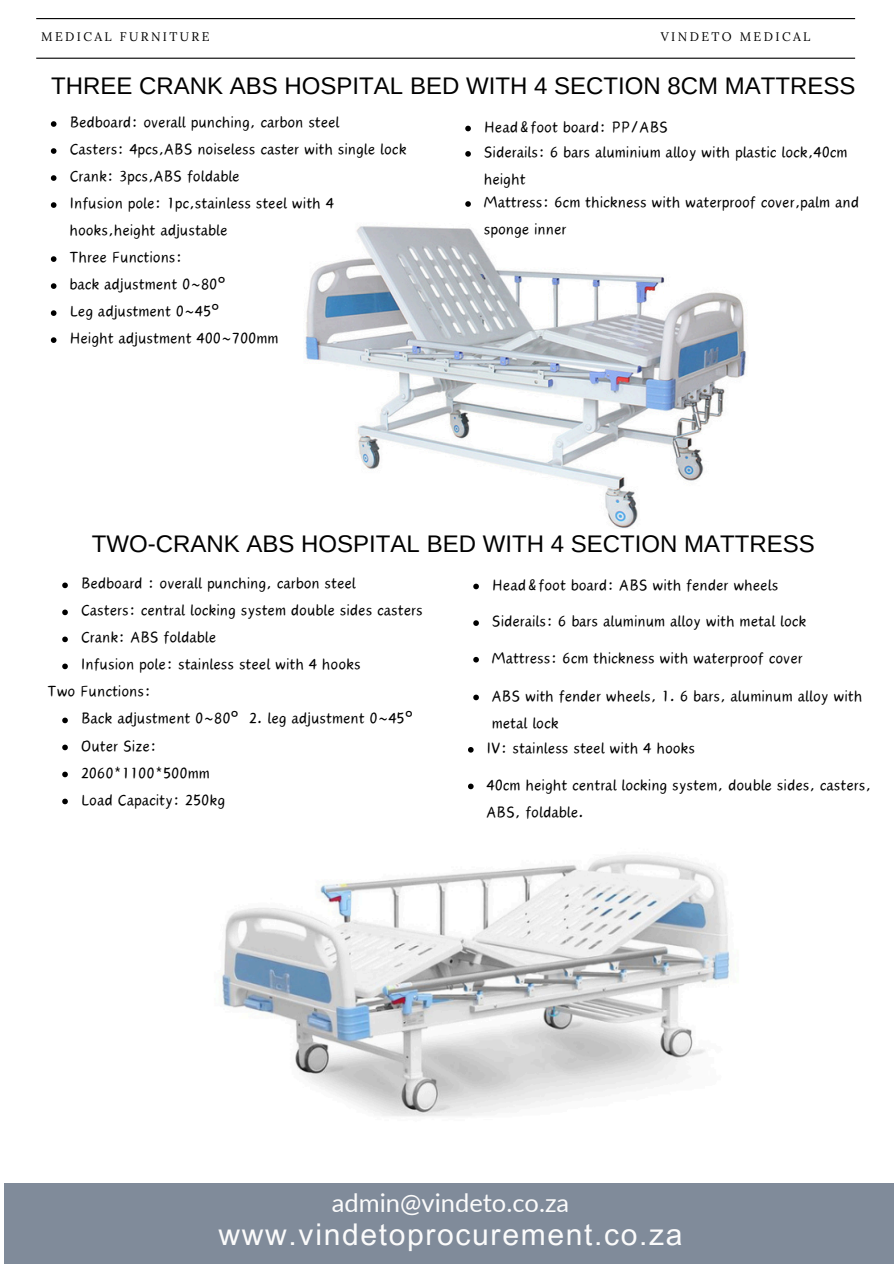
<style>
.page{position:relative;width:894px;height:1264px;background:#fff}
.page>*{position:absolute;margin:0;border:0;box-sizing:border-box;transform-origin:0 0}
.t1{font:30px "Arial MT Pro";letter-spacing:.055em;color:#fbfbfb}
.t2{font:25.5px "Lato";color:#fbfbfb}
.t3{font:24px "Arimo";color:#000}
.t4{font:19.5px/27px "Canva Wander World";color:#000}
.t5{font:12.45px "Lora";letter-spacing:.19em;color:#000}
.s1{font-family:"Noto Sans"}
</style>
<div class="page">
<hr style="left:36px;top:18px;width:818px;height:1px;background:#000">
<hr style="left:36px;top:58px;width:818px;height:1px;background:#000">
<div style="left:4px;top:1183px;width:889px;height:80px;background:#808b9a"></div>
<img style="left:305px;top:226px;width:442px;height:302px">
<img style="left:221px;top:855px;width:510px;height:261px">
<svg style="left:51px;top:121px;width:5px;height:6px"></svg>
<svg style="left:51px;top:148px;width:5px;height:6px"></svg>
<svg style="left:51px;top:175px;width:5px;height:6px"></svg>
<svg style="left:51px;top:202px;width:5px;height:6px"></svg>
<svg style="left:51px;top:256px;width:5px;height:6px"></svg>
<svg style="left:51px;top:283px;width:5px;height:6px"></svg>
<svg style="left:51px;top:310px;width:5px;height:6px"></svg>
<svg style="left:51px;top:337px;width:5px;height:6px"></svg>
<svg style="left:62px;top:582px;width:6px;height:6px"></svg>
<svg style="left:62px;top:609px;width:6px;height:6px"></svg>
<svg style="left:62px;top:636px;width:6px;height:6px"></svg>
<svg style="left:62px;top:663px;width:6px;height:6px"></svg>
<svg style="left:62px;top:717px;width:6px;height:6px"></svg>
<svg style="left:62px;top:744px;width:6px;height:6px"></svg>
<svg style="left:62px;top:771px;width:6px;height:6px"></svg>
<svg style="left:62px;top:798px;width:6px;height:6px"></svg>
<svg style="left:465px;top:126px;width:5px;height:5px"></svg>
<svg style="left:465px;top:151px;width:5px;height:6px"></svg>
<svg style="left:465px;top:201px;width:5px;height:6px"></svg>
<svg style="left:473px;top:583px;width:6px;height:6px"></svg>
<svg style="left:473px;top:620px;width:6px;height:6px"></svg>
<svg style="left:473px;top:657px;width:6px;height:5px"></svg>
<svg style="left:473px;top:694px;width:6px;height:6px"></svg>
<svg style="left:468px;top:747px;width:5px;height:5px"></svg>
<svg style="left:468px;top:783px;width:5px;height:6px"></svg>
<p class="t5" style="left:41px;top:28px;width:170px">MEDICAL FURNITURE</p>
<p class="t5" style="left:660px;top:28px;width:151px">VINDETO MEDICAL</p>
<p class="t3" style="left:51px;top:73px;width:805px">THREE CRANK ABS HOSPITAL BED WITH 4 SECTION 8CM MATTRESS</p>
<p class="t4" style="left:69px;top:109px;width:271px">Bedboard: overall punching, carbon steel</p>
<p class="t4" style="left:69px;top:136px;width:338px">Casters: 4pcs,ABS noiseless caster with single lock</p>
<p class="t4" style="left:69px;top:163px;width:172px">Crank: 3pcs,ABS foldable</p>
<p class="t4" style="left:69px;top:190px;width:266px">Infusion pole: 1pc,stainless steel with 4 hooks,height adjustable</p>
<p class="t4" style="left:69px;top:244px;width:115px">Three Functions:</p>
<p class="t4" style="left:69px;top:271px;width:158px">back adjustment 0~80<span class="s1">°</span></p>
<p class="t4" style="left:69px;top:298px;width:152px">Leg adjustment 0~45<span class="s1">°</span></p>
<p class="t4" style="left:69px;top:325px;width:210px">Height adjustment 400~700mm</p>
<p class="t4" style="left:483px;top:113px;width:185px">Head&amp;foot board: PP/ABS</p>
<p class="t4" style="left:483px;top:139px;width:365px">Siderails: 6 bars aluminium alloy with plastic lock,40cm height</p>
<p class="t4" style="left:483px;top:189px;width:377px">Mattress: 6cm thickness with waterproof cover,palm and sponge inner</p>
<p class="t3" style="left:92px;top:530px;width:724px">TWO-CRANK ABS HOSPITAL BED WITH 4 SECTION MATTRESS</p>
<p class="t4" style="left:491px;top:571px;width:288px">Head&amp;foot board: ABS with fender wheels</p>
<p class="t4" style="left:491px;top:608px;width:316px">Siderails: 6 bars aluminum alloy with metal lock</p>
<p class="t4" style="left:491px;top:644px;width:312px">Mattress: 6cm thickness with waterproof cover</p>
<p class="t4" style="left:491px;top:682px;width:372px">ABS with fender wheels, 1. 6 bars, aluminum alloy with metal lock</p>
<h3 class="t4" style="left:486px;top:734px;width:210px">IV: stainless steel with 4 hooks</h3>
<h1 class="t4" style="left:486px;top:771px;width:386px">40cm height central locking system, double sides, casters,<br>ABS, foldable.</h1>
<h2 class="t4" style="left:81px;top:570px;width:276px">Bedboard : overall punching, carbon steel</h2>
<p class="t4" style="left:81px;top:597px;width:343px">Casters: central locking system double sides casters</p>
<p class="t4" style="left:81px;top:624px;width:137px">Crank: ABS foldable</p>
<p class="t4" style="left:81px;top:651px;width:281px">Infusion pole: stainless steel with 4 hooks</p>
<p class="t4" style="left:48px;top:678px;width:105px">Two Functions:</p>
<h4 class="t4" style="left:81px;top:705px;width:334px">Back adjustment 0~80<span class="s1">°</span> 2. leg adjustment 0~45<span class="s1">°</span></h4>
<p class="t4" style="left:81px;top:732px;width:78px">Outer Size:</p>
<p class="t4" style="left:81px;top:759px;width:130px">2060*1100*500mm</p>
<p class="t4" style="left:81px;top:786px;width:146px">Load Capacity: 250kg</p>
<p class="t2" style="left:332px;top:1186px;width:239px">admin@vindeto.co.za</p>
<p class="t1" style="left:218px;top:1222px;width:465px">www.vindetoprocurement.co.za</p>
</div>
